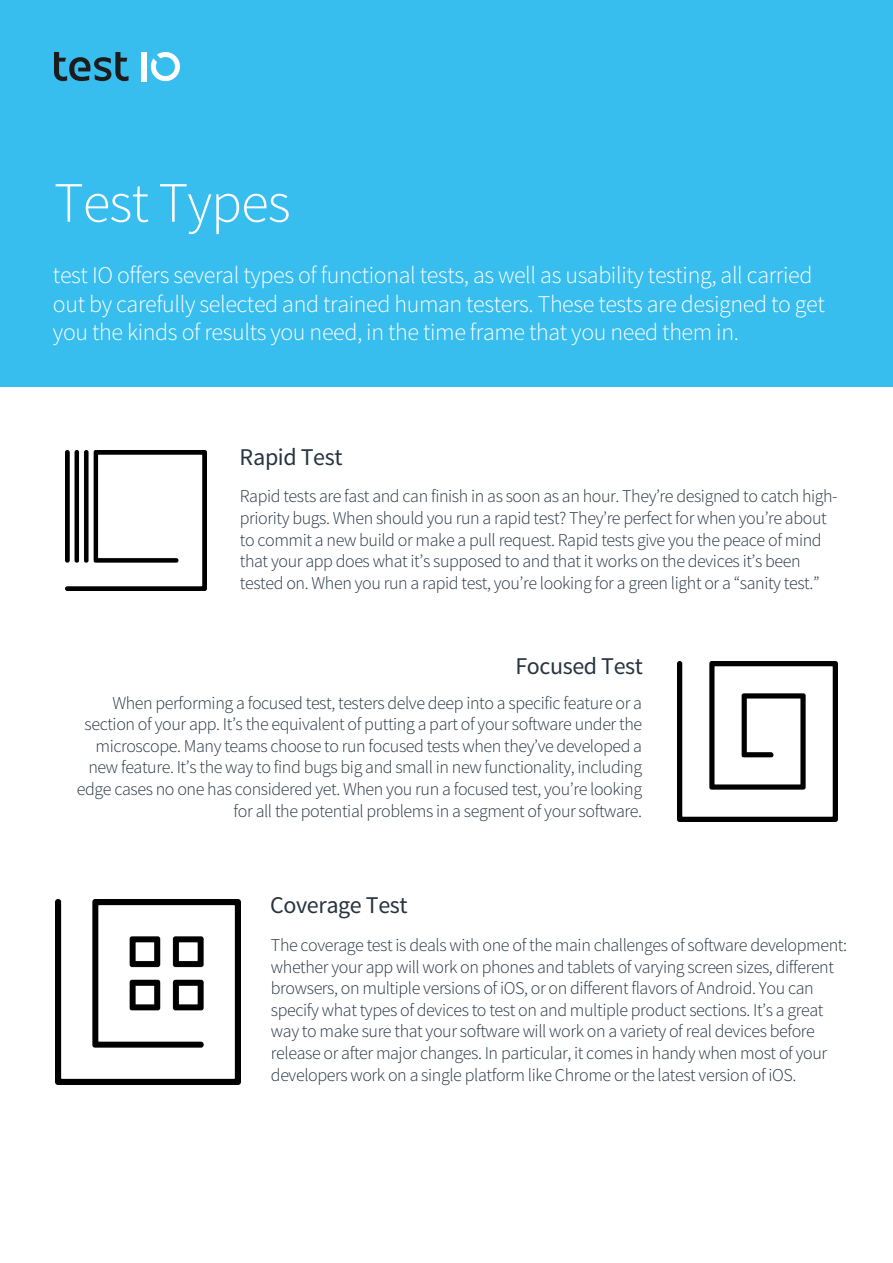
<style>
.page{position:relative;width:893px;height:1263px;background:#fff}
.page>*{position:absolute;margin:0;border:0;box-sizing:border-box;transform-origin:0 0}
.t1{font:300 57px "Source Sans Pro";letter-spacing:-.02em;color:#fff}
.t2{font:300 24px/28.8px "Source Sans Pro";letter-spacing:-.015em;color:#fff}
.t3{font:24px "Source Sans Pro";letter-spacing:-.015em;color:#273340}
.t4{font:300 18px/21.6px "Source Sans Pro";letter-spacing:-.02em;color:#273340}
</style>
<div class="page">
<div style="left:0;top:0;width:893px;height:387px;background:#37bdee"></div>
<svg style="left:151px;top:52px;width:29px;height:29px"></svg>
<div style="left:142px;top:52px;width:5px;height:29px;background:#fff"></div>
<svg style="left:54px;top:52px;width:75px;height:29px"></svg>
<img style="left:56px;top:900px;width:184px;height:184px">
<img style="left:66px;top:450px;width:140px;height:141px">
<img style="left:677px;top:661px;width:160px;height:160px">
<h1 class="t1" style="left:54px;top:168px;width:238px">Test Types</h1>
<p class="t2" style="left:53px;top:260px;width:773px">test IO offers several types of functional tests, as well as usability testing, all carried out by carefully selected and trained human testers. These tests are designed to get you the kinds of results you need, in the time frame that you need them in.</p>
<h2 class="t3" style="left:240px;top:442px;width:104px">Rapid Test</h2>
<p class="t4" style="left:240px;top:486px;width:599px">Rapid tests are fast and can finish in as soon as an hour. They’re designed to catch high&shy;priority bugs. When should you run a rapid test? They’re perfect for when you’re about to commit a new build or make a pull request. Rapid tests give you the peace of mind that your app does what it’s supposed to and that it works on the devices it’s been tested on. When you run a rapid test, you’re looking for a green light or a “sanity test.”</p>
<h2 class="t3" style="left:515px;top:652px;width:129px">Focused Test</h2>
<p class="t4" style="left:77px;top:692px;width:567px;text-align:right">When performing a focused test, testers delve deep into a specific feature or a section of your app. It’s the equivalent of putting a part of your software under the microscope. Many teams choose to run focused tests when they’ve developed a new feature. It’s the way to find bugs big and small in new functionality, including edge cases no one has considered yet. When you run a focused test, you’re looking for all the potential problems in a segment of your software.</p>
<h2 class="t3" style="left:270px;top:890px;width:139px">Coverage Test</h2>
<p class="t4" style="left:271px;top:934px;width:578px">The coverage test is deals with one of the main challenges of software development: whether your app will work on phones and tablets of varying screen sizes, different browsers, on multiple versions of iOS, or on different flavors of Android. You can specify what types of devices to test on and multiple product sections. It’s a great way to make sure that your software will work on a variety of real devices before release or after major changes. In particular, it comes in handy when most of your developers work on a single platform like Chrome or the latest version of iOS.</p>
</div>
